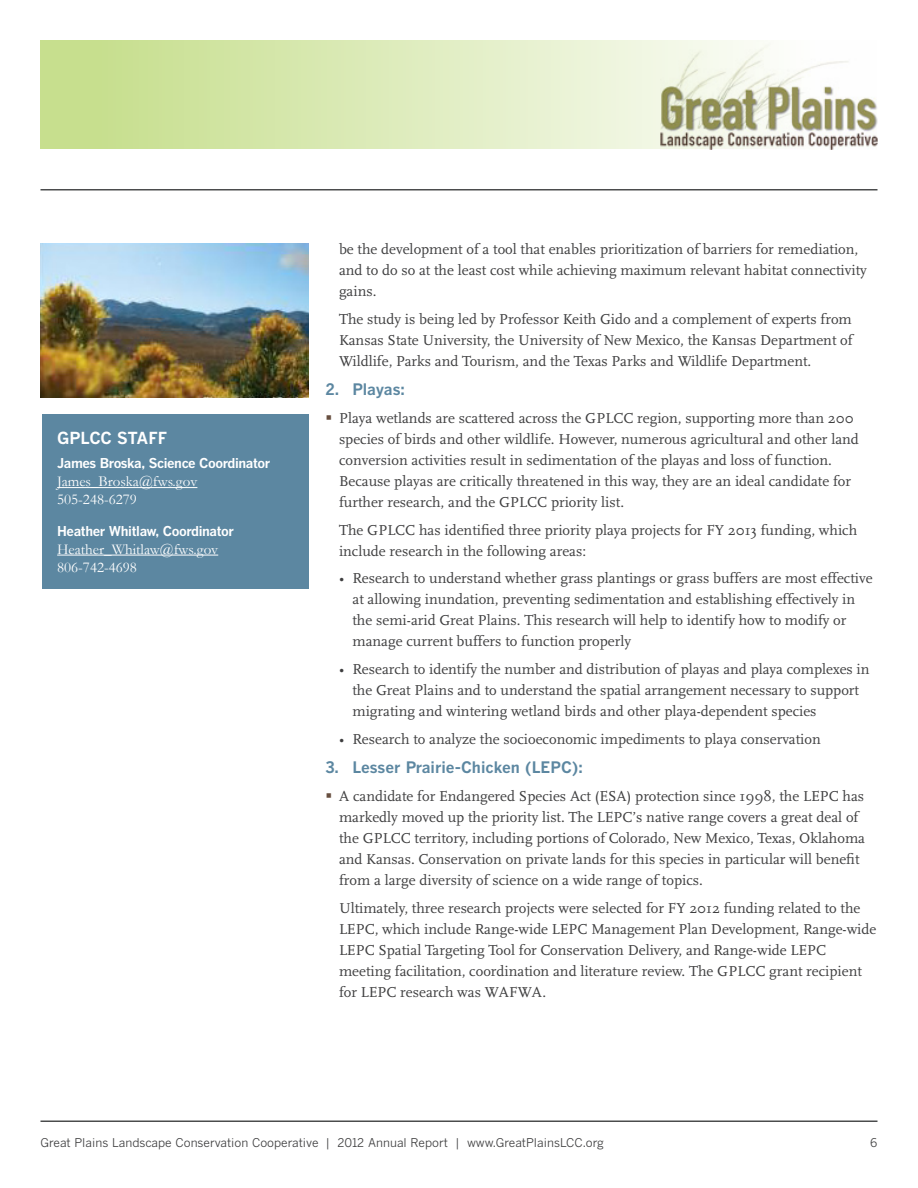
<style>
.page{position:relative;width:918px;height:1188px;background:#fff}
.page>*{position:absolute;margin:0;border:0;box-sizing:border-box;transform-origin:0 0}
.t1{font:700 16.5px "Benton Gothic";letter-spacing:-.01em;color:#fff}
.t2{font:700 15.75px "Benton Gothic";color:#5c87a1}
.t3{font:15px/21px "Scala";color:#3e3e3f}
.t4{font:15px/18px "Garamond";color:#fff}
.t5{font:700 13.5px "Benton Gothic";letter-spacing:-.03em;color:#fff}
.t6{font:12px "Benton Gothic";color:#3e3e3f}
.s1{color:#674e3f}
</style>
<div class="page">
<hr style="left:40px;top:189px;width:838px;height:1px;background:#4b4c4d">
<hr style="left:40px;top:1120px;width:838px;height:2px;background:#4b4c4d">
<svg style="left:40px;top:40px;width:621px;height:109px;background:#dae9b5"></svg>
<img style="left:661px;top:40px;width:217px;height:109px">
<img style="left:40px;top:243px;width:269px;height:155px">
<div style="left:42px;top:414px;width:267px;height:175px;background:#5c87a1"></div>
<hr style="left:57px;top:487px;width:140px;height:1px;background:#fff">
<hr style="left:57px;top:555px;width:161px;height:1px;background:#fff">
<p class="t1" style="left:57px;top:427px;width:112px">GPLCC STAFF</p>
<p class="t5" style="left:57px;top:455px;width:215px">James Broska, Science Coordinator</p>
<p class="t4" style="left:57px;top:473px;width:142px">James_Broska@fws.gov<br>505-248-6279</p>
<p class="t5" style="left:57px;top:523px;width:178px">Heather Whitlaw, Coordinator</p>
<p class="t4" style="left:57px;top:540px;width:163px">Heather_Whitlaw@fws.gov<br>806-742-4698</p>
<p class="t3" style="left:339px;top:239px;width:529px">be the development of a tool that enables prioritization of barriers for remediation, and to do so at the least cost while achieving maximum relevant habitat connectivity gains.</p>
<p class="t3" style="left:339px;top:309px;width:515px;text-align:justify">The study is being led by Professor Keith Gido and a complement of experts from Kansas State University, the University of New Mexico, the Kansas Department of Wildlife, Parks and Tourism, and the Texas Parks and Wildlife Department.</p>
<p class="t2" style="left:326px;top:380px;width:81px">2. Playas:</p>
<p class="t3" style="left:339px;top:408px;width:521px;text-indent:-14px"><span class="s1">▪</span> Playa wetlands are scattered across the GPLCC region, supporting more than 200 species of birds and other wildlife. However, numerous agricultural and other land conversion activities result in sedimentation of the playas and loss of function.<br>Because playas are critically threatened in this way, they are an ideal candidate for further research, and the GPLCC priority list.</p>
<p class="t3" style="left:339px;top:520px;width:520px">The GPLCC has identified three priority playa projects for FY 2013 funding, which include research in the following areas:</p>
<p class="t3" style="left:353px;top:568px;width:522px;text-indent:-14px">• Research to understand whether grass plantings or grass buffers are most effective at allowing inundation, preventing sedimentation and establishing effectively in the semi-arid Great Plains. This research will help to identify how to modify or manage current buffers to function properly</p>
<p class="t3" style="left:353px;top:659px;width:519px;text-indent:-14px">• Research to identify the number and distribution of playas and playa complexes in the Great Plains and to understand the spatial arrangement necessary to support migrating and wintering wetland birds and other playa-dependent species</p>
<p class="t3" style="left:339px;top:729px;width:483px">• Research to analyze the socioeconomic impediments to playa conservation</p>
<p class="t2" style="left:326px;top:758px;width:259px">3. Lesser Prairie-Chicken (LEPC):</p>
<p class="t3" style="left:339px;top:786px;width:528px;text-indent:-14px"><span class="s1">▪</span> A candidate for Endangered Species Act (ESA) protection since 1998, the LEPC has markedly moved up the priority list. The LEPC’s native range covers a great deal of the GPLCC territory, including portions of Colorado, New Mexico, Texas, Oklahoma and Kansas. Conservation on private lands for this species in particular will benefit from a large diversity of science on a wide range of topics.</p>
<p class="t3" style="left:339px;top:898px;width:539px">Ultimately, three research projects were selected for FY 2012 funding related to the LEPC, which include Range-wide LEPC Management Plan Development, Range-wide LEPC Spatial Targeting Tool for Conservation Delivery, and Range-wide LEPC meeting facilitation, coordination and literature review. The GPLCC grant recipient for LEPC research was WAFWA.</p>
<p class="t6" style="left:40px;top:1136px;width:565px">Great Plains Landscape Conservation Cooperative | 2012 Annual Report | www.GreatPlainsLCC.org</p>
<p class="t6" style="left:870px;top:1136px;width:9px">6</p>
</div>
